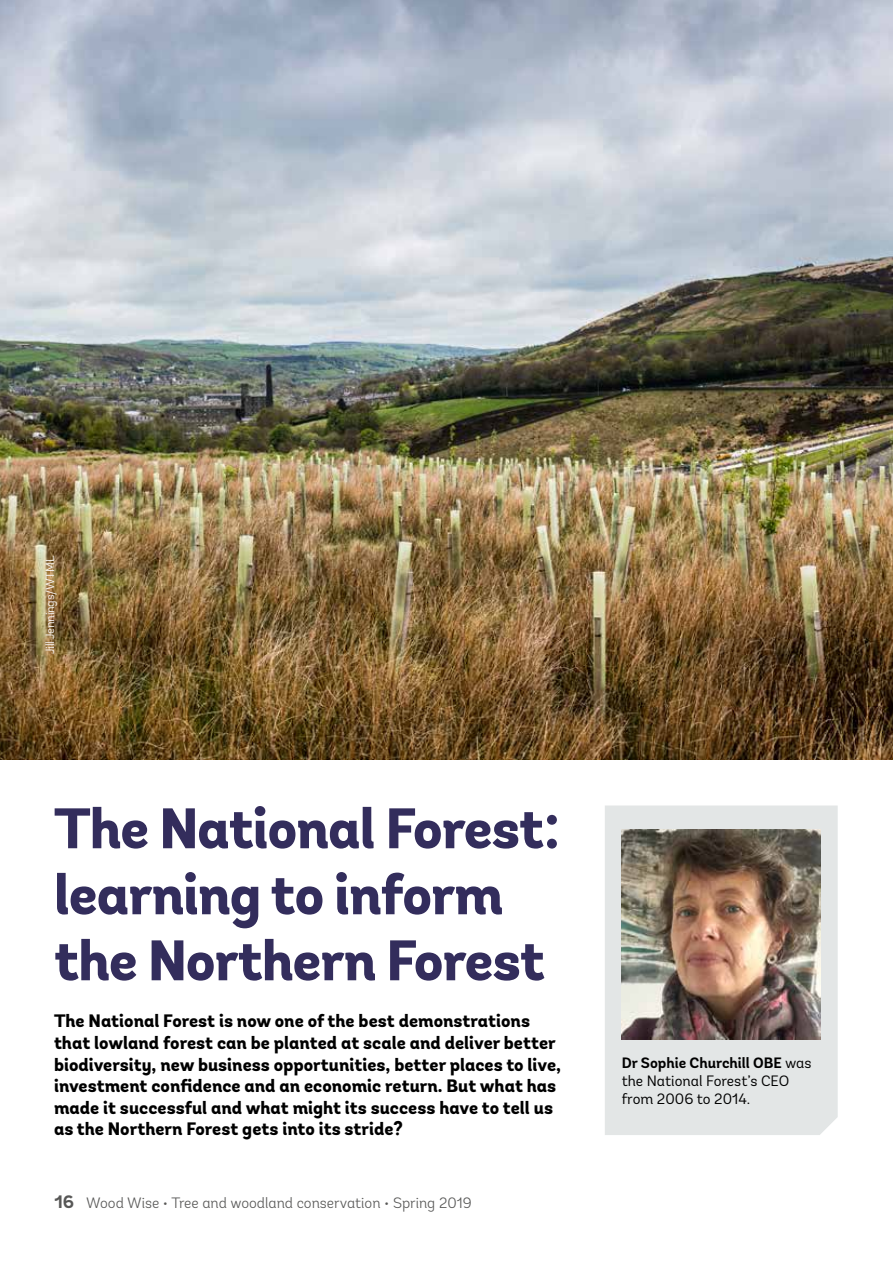
<style>
.page{position:relative;width:893px;height:1263px;background:#fff}
.page>*{position:absolute;margin:0;border:0;box-sizing:border-box;transform-origin:0 0}
.t1{font:800 57px/66px "Andes";letter-spacing:-.02em;color:#332d5c}
.t2{font:800 18px/21.6px "Andes";color:#000}
.t3{font:15px/18px "Andes";color:#000}
.t4{font:300 15px "Andes";color:#575756}
.t5{font:12px "Andes";letter-spacing:-.02em;color:#fff}
.s1{font-weight:700;font-size:18px}
.s2{font-weight:700}
</style>
<div class="page">
<img style="left:0;top:0;width:893px;height:759px">
<div style="left:605px;top:805px;width:233px;height:330px;background:#e3e6e6"></div>
<img style="left:622px;top:829px;width:199px;height:210px">
<p class="t5" style="left:43px;top:654px;width:100px;rotate:-90deg">Jill Jennings/WTML</p>
<h1 class="t1" style="left:54px;top:798px;width:508px">The National Forest: learning to inform the Northern Forest</h1>
<p class="t2" style="left:54px;top:1011px;width:509px">The National Forest is now one of the best demonstrations that lowland forest can be planted at scale and deliver better biodiversity, new business opportunities, better places to live, investment confidence and an economic return. But what has made it successful and what might its success have to tell us as the Northern Forest gets into its stride?</p>
<p class="t4" style="left:54px;top:1194px;width:419px"><span class="s1">16</span> Wood Wise • Tree and woodland conservation • Spring 2019</p>
<p class="t3" style="left:622px;top:1053px;width:191px"><span class="s2">Dr Sophie Churchill OBE</span> was the National Forest’s CEO from 2006 to 2014.</p>
</div>
